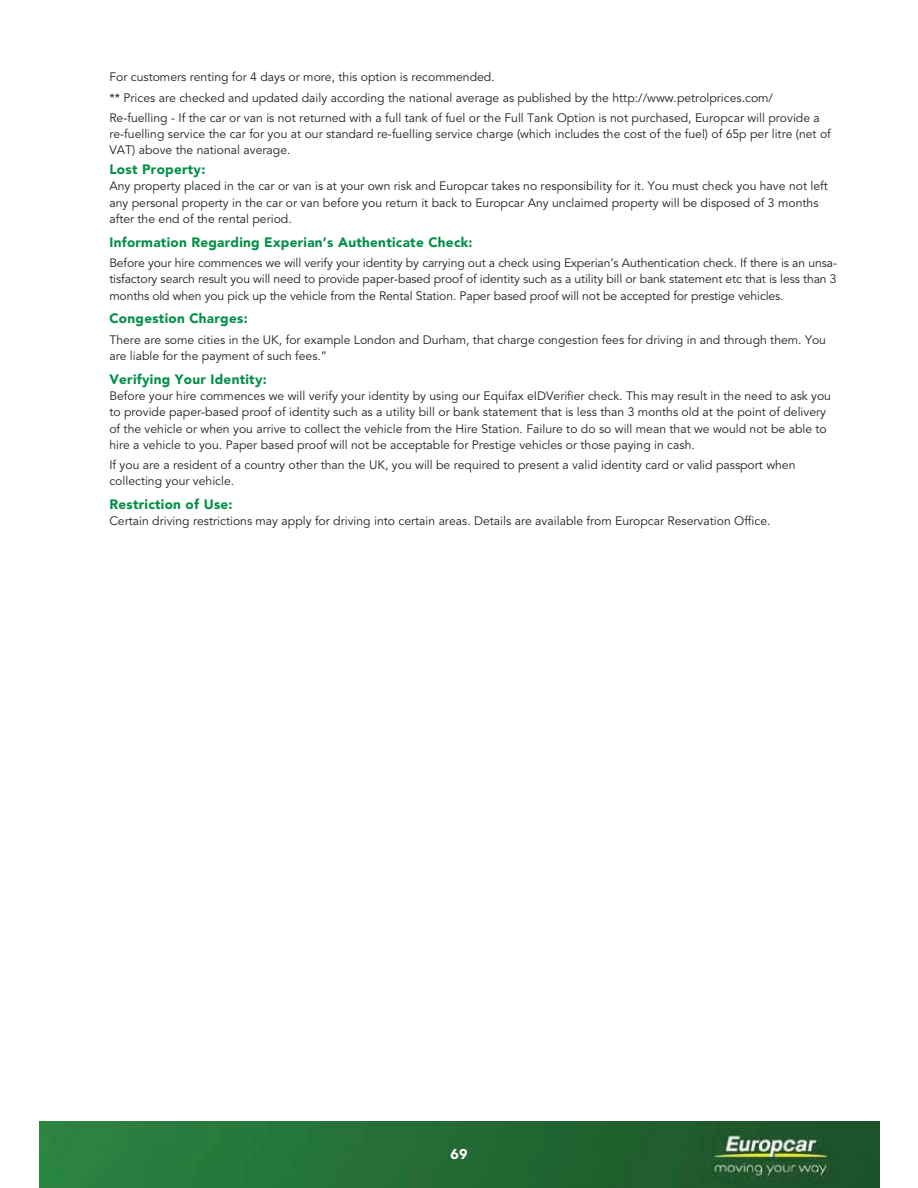
<style>
.page{position:relative;width:918px;height:1188px;background:#fff}
.page>*{position:absolute;margin:0;border:0;box-sizing:border-box;transform-origin:0 0}
.t1{font:900 14.1px "Avenir LT Std";color:#fff}
.t2{font:900 13.5px "Avenir LT Std";letter-spacing:.02em;color:#008f45}
.t3{font:12.15px/16.2px "Avenir LT Std";color:#231f20}
</style>
<div class="page">
<img style="left:39px;top:1121px;width:840px;height:67px">
<p class="t3" style="left:109px;top:68px;width:712px;line-height:20.1px">For customers renting for 4 days or more, this option is recommended.<br>** Prices are checked and updated daily according the national average as published by the http://www.petrolprices.com/<br>Re-fuelling - If the car or van is not returned with a full tank of fuel or the Full Tank Option is not purchased, Europcar will provide a</p>
<p class="t3" style="left:109px;top:126px;width:723px">re-fuelling service the car for you at our standard re-fuelling service charge (which includes the cost of the fuel) of 65p per litre (net of<br>VAT) above the national average.</p>
<p class="t2" style="left:109px;top:164px;width:98px">Lost Property:</p>
<p class="t3" style="left:109px;top:179px;width:720px">Any property placed in the car or van is at your own risk and Europcar takes no responsibility for it. You must check you have not left any personal property in the car or van before you return it back to Europcar Any unclaimed property will be disposed of 3 months after the end of the rental period.</p>
<p class="t2" style="left:109px;top:236px;width:365px">Information Regarding Experian’s Authenticate Check:</p>
<p class="t3" style="left:109px;top:256px;width:729px;text-align:justify">Before your hire commences we will verify your identity by carrying out a check using Experian’s Authentication check. If there is an unsa&shy;tisfactory search result you will need to provide paper-based proof of identity such as a utility bill or bank statement etc that is less than 3 months old when you pick up the vehicle from the Rental Station. Paper based proof will not be accepted for prestige vehicles.</p>
<p class="t2" style="left:109px;top:313px;width:140px">Congestion Charges:</p>
<p class="t3" style="left:109px;top:332px;width:718px">There are some cities in the UK, for example London and Durham, that charge congestion fees for driving in and through them. You are liable for the payment of such fees.”</p>
<p class="t2" style="left:109px;top:373px;width:159px">Verifying Your Identity:</p>
<p class="t3" style="left:109px;top:389px;width:723px">Before your hire commences we will verify your identity by using our Equifax eIDVerifier check. This may result in the need to ask you to provide paper-based proof of identity such as a utility bill or bank statement that is less than 3 months old at the point of delivery of the vehicle or when you arrive to collect the vehicle from the Hire Station. Failure to do so will mean that we would not be able to hire a vehicle to you. Paper based proof will not be acceptable for Prestige vehicles or those paying in cash.</p>
<p class="t3" style="left:109px;top:457px;width:688px">If you are a resident of a country other than the UK, you will be required to present a valid identity card or valid passport when collecting your vehicle.</p>
<p class="t2" style="left:109px;top:499px;width:125px">Restriction of Use:</p>
<p class="t3" style="left:109px;top:514px;width:663px">Certain driving restrictions may apply for driving into certain areas. Details are available from Europcar Reservation Office.</p>
<p class="t1" style="left:451px;top:1148px;width:18px">69</p>
</div>
